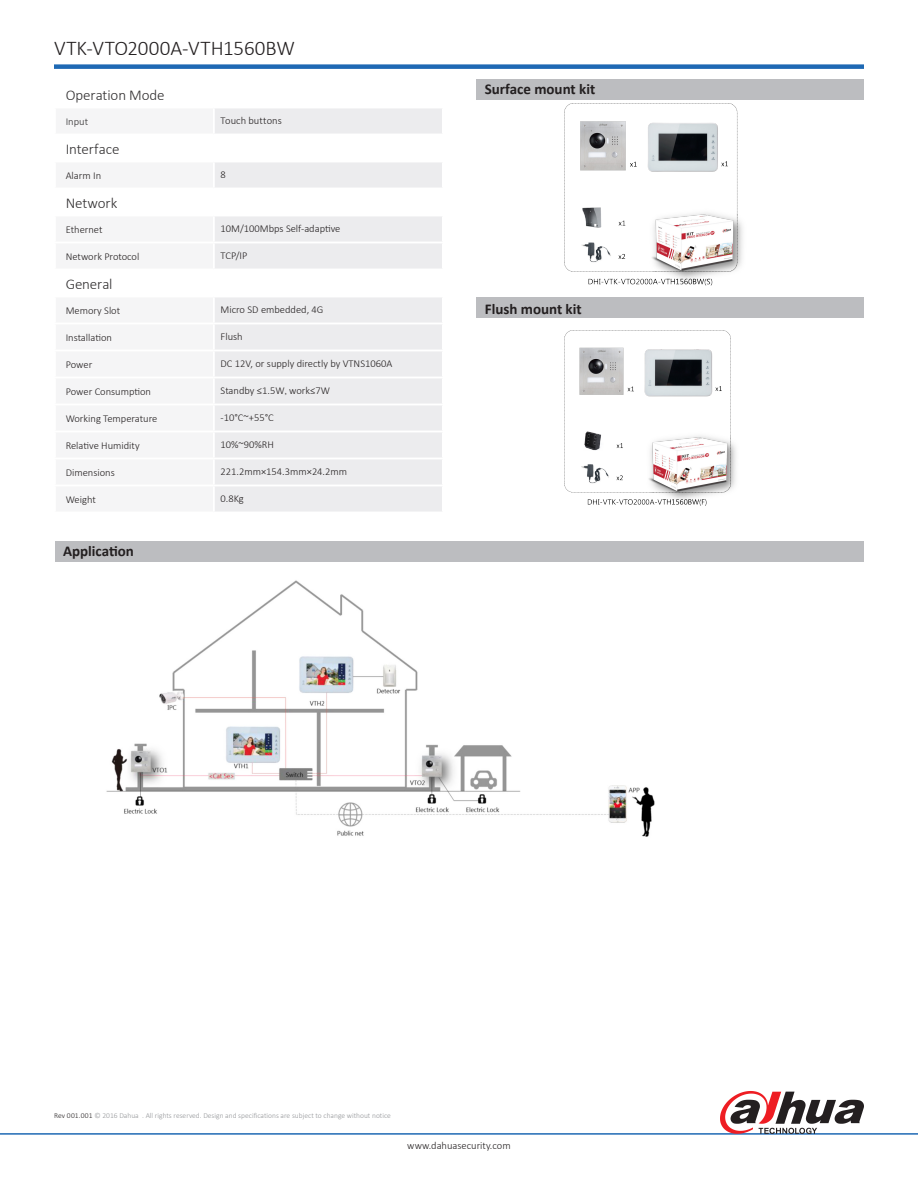
<style>
.page{position:relative;width:918px;height:1188px;background:#fff}
.page>*{position:absolute;margin:0;border:0;box-sizing:border-box;transform-origin:0 0}
.t1{font:300 21px "Calibri";letter-spacing:.005em;color:#231f20}
.t2{font:700 15px "Calibri";color:#231f20}
.t3{font:300 15px "Calibri";letter-spacing:-.005em;color:#312f30}
.t4{font:300 10.5px "Calibri";color:#231f20}
.t5{font:300 10.5px "Calibri";letter-spacing:.005em;color:#312f30}
.t6{font:300 7.5px "Calibri";color:#939598}
.s1{font-family:"Adobe Song Std"}
.s2{color:#231f20}
</style>
<div class="page">
<hr style="left:0;top:1133px;width:918px;height:2px;background:#1e69b4">
<div style="left:54px;top:64px;width:810px;height:5px;background:#1e69b4"></div>
<svg style="left:720px;top:1091px;width:144px;height:43px"></svg>
<svg style="left:215px;top:108px;width:227px;height:161px"></svg>
<div style="left:215px;top:297px;width:227px;height:215px;background:#ececee"></div>
<hr style="left:214px;top:323px;width:230px;height:1px;background:#fff">
<hr style="left:214px;top:404px;width:230px;height:1px;background:#fff">
<hr style="left:214px;top:458px;width:230px;height:1px;background:#fff">
<hr style="left:214px;top:242px;width:230px;height:1px;background:#fff">
<hr style="left:214px;top:377px;width:230px;height:1px;background:#fff">
<hr style="left:214px;top:431px;width:230px;height:1px;background:#fff">
<hr style="left:214px;top:485px;width:230px;height:1px;background:#fff">
<hr style="left:214px;top:350px;width:230px;height:1px;background:#fff">
<hr style="left:214px;top:134px;width:230px;height:1px;background:#fff">
<hr style="left:214px;top:161px;width:230px;height:1px;background:#fff">
<hr style="left:214px;top:188px;width:230px;height:1px;background:#fff">
<hr style="left:214px;top:215px;width:230px;height:1px;background:#fff">
<div style="left:477px;top:80px;width:387px;height:20px;background:#bcbdc0"></div>
<div style="left:55px;top:541px;width:809px;height:20px;background:#bcbdc0"></div>
<div style="left:477px;top:298px;width:387px;height:20px;background:#bcbdc0"></div>
<img style="left:564px;top:103px;width:179px;height:183px">
<img style="left:564px;top:330px;width:172px;height:176px">
<img style="left:106px;top:580px;width:549px;height:257px">
<p class="t1" style="left:54px;top:35px;width:242px">VTK-VTO2000A-VTH1560BW</p>
<p class="t3" style="left:66px;top:85px;width:100px">Operation Mode</p>
<p class="t5" style="left:66px;top:115px;width:24px">Input</p>
<p class="t4" style="left:221px;top:114px;width:63px">Touch buttons</p>
<p class="t3" style="left:66px;top:139px;width:55px">Interface</p>
<p class="t4" style="left:66px;top:169px;width:37px">Alarm In</p>
<p class="t4" style="left:221px;top:168px;width:7px">8</p>
<p class="t3" style="left:66px;top:193px;width:53px">Network</p>
<p class="t4" style="left:66px;top:223px;width:38px">Ethernet</p>
<p class="t4" style="left:221px;top:222px;width:121px">10M/100Mbps Self-adaptive</p>
<p class="t4" style="left:66px;top:250px;width:75px">Network Protocol</p>
<p class="t4" style="left:221px;top:249px;width:28px">TCP/IP</p>
<p class="t3" style="left:66px;top:274px;width:48px">General</p>
<p class="t4" style="left:66px;top:304px;width:56px">Memory Slot</p>
<p class="t4" style="left:221px;top:303px;width:104px">Micro SD embedded, 4G</p>
<p class="t4" style="left:66px;top:331px;width:48px">Installation</p>
<p class="t4" style="left:221px;top:330px;width:24px">Flush</p>
<p class="t4" style="left:66px;top:358px;width:28px">Power</p>
<p class="t4" style="left:221px;top:357px;width:173px">DC 12V, or supply directly by VTNS1060A</p>
<p class="t4" style="left:66px;top:385px;width:87px">Power Consumption</p>
<p class="t4" style="left:221px;top:384px;width:111px">Standby ≤1.5W<span class="s1">,</span> work≤7W</p>
<p class="t4" style="left:66px;top:412px;width:93px">Working Temperature</p>
<p class="t4" style="left:221px;top:411px;width:55px">-10°C~+55°C</p>
<p class="t4" style="left:66px;top:439px;width:75px">Relative Humidity</p>
<p class="t4" style="left:221px;top:438px;width:55px">10%~90%RH</p>
<p class="t4" style="left:66px;top:466px;width:51px">Dimensions</p>
<p class="t4" style="left:221px;top:465px;width:128px">221.2mm×154.3mm×24.2mm</p>
<p class="t4" style="left:66px;top:493px;width:32px">Weight</p>
<p class="t4" style="left:221px;top:492px;width:25px">0.8Kg</p>
<p class="t2" style="left:63px;top:541px;width:72px">Application</p>
<p class="t2" style="left:485px;top:80px;width:112px">Surface mount kit</p>
<p class="t2" style="left:485px;top:300px;width:98px">Flush mount kit</p>
<p class="t6" style="left:54px;top:1111px;width:338px"><span class="s2">Rev 001.001</span> © 2016 Dahua . All rights reserved. Design and specifications are subject to change without notice</p>
<p class="t4" style="left:407px;top:1139px;width:105px">www.dahuasecurity.com</p>
</div>
